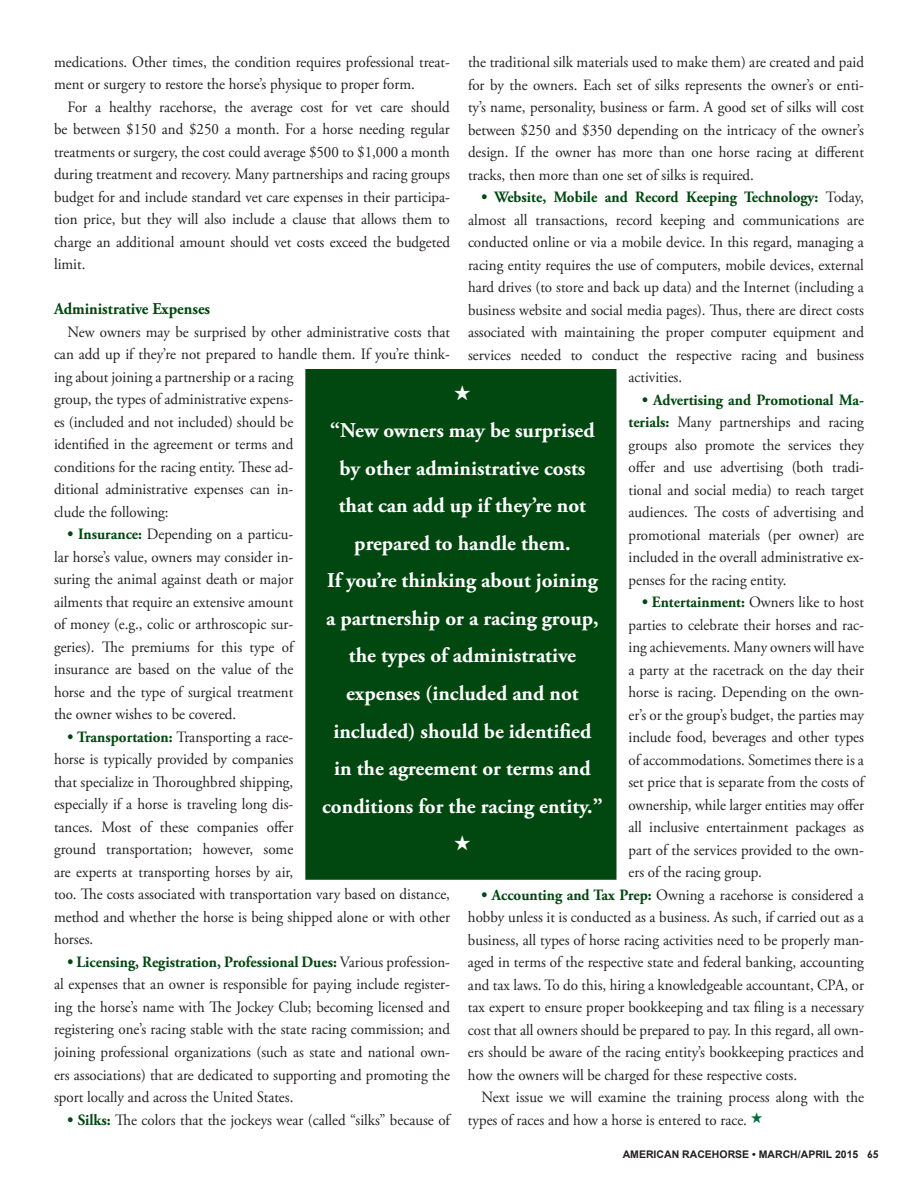
<style>
.page{position:relative;width:918px;height:1188px;background:#fff}
.page>*{position:absolute;margin:0;border:0;box-sizing:border-box;transform-origin:0 0}
.t1{font:700 21px/37.5px "Adobe Garamond Pro";color:#fff;text-align:center}
.t2{font:700 16.5px "Adobe Garamond Pro";color:#004710;scale:.95 1}
.t3{font:15.75px/22.5px "Adobe Garamond Pro";color:#231f20;text-align:justify;scale:.95 1}
.t4{font:700 15.75px "Adobe Garamond Pro";color:#004710;scale:.95 1}
.t5{font:700 10.5px "Arial";color:#231f20}
.s1{font-weight:700;color:#004710}
.s2{font-weight:400;color:#231f20}
.s3{color:#006e3a}
.s4{font-family:"Century Gothic"}
</style>
<div class="page">
<div style="left:306px;top:370px;width:310px;height:509px;background:#004710"></div>
<div style="left:305px;top:369px;width:311px;height:511px;border:2px solid #004710"></div>
<p class="t3" style="left:54px;top:51px;width:418px">medications. Other times, the condition requires professional treat&shy;ment or surgery to restore the horse’s physique to proper form.</p>
<p class="t3" style="left:54px;top:96px;width:418px;text-indent:13px">For a healthy racehorse, the average cost for vet care should be between $150 and $250 a month. For a horse needing regular treatments or surgery, the cost could average $500 to $1,000 a month during treatment and recovery. Many partnerships and racing groups budget for and include standard vet care expenses in their participa&shy;tion price, but they will also include a clause that allows them to charge an additional amount should vet costs exceed the budgeted limit.</p>
<p class="t2" style="left:54px;top:299px;width:166px">Administrative Expenses</p>
<p class="t3" style="left:54px;top:321px;width:418px;text-align:left;text-indent:13px">New owners may be surprised by other administrative costs that can add up if they’re not prepared to handle them. If you’re think&shy;ing about joining a partnership or a racing<br>group, the types of administrative expens-<br>es (included and not included) should be<br>identified in the agreement or terms and<br>conditions for the racing entity. These ad-<br>ditional administrative expenses can in-<br>clude the following:</p>
<p class="t3" style="left:54px;top:524px;width:253px;text-indent:13px"><span class="s1">• Insurance:</span> Depending on a particu&shy;lar horse’s value, owners may consider in&shy;suring the animal against death or major ailments that require an extensive amount of money (e.g., colic or arthroscopic sur&shy;geries). The premiums for this type of insurance are based on the value of the horse and the type of surgical treatment the owner wishes to be covered.</p>
<p class="t3" style="left:54px;top:726px;width:418px;text-align:left;text-indent:13px"><span class="s1">• Transportation:</span> Transporting a race-<br>horse is typically provided by companies<br>that specialize in Thoroughbred shipping,<br>especially if a horse is traveling long dis-<br>tances. Most of these companies offer<br>ground transportation; however, some<br>are experts at transporting horses by air,<br>too. The costs associated with transportation vary based on distance, method and whether the horse is being shipped alone or with other horses.</p>
<p class="t3" style="left:54px;top:951px;width:418px;text-indent:13px"><span class="s1">• Licensing, Registration, Professional Dues:</span> Various profession&shy;al expenses that an owner is responsible for paying include register&shy;ing the horse’s name with The Jockey Club; becoming licensed and registering one’s racing stable with the state racing commission; and joining professional organizations (such as state and national own&shy;ers associations) that are dedicated to supporting and promoting the sport locally and across the United States.</p>
<p class="t3" style="left:68px;top:1109px;width:404px"><span class="s1">• Silks:</span> The colors that the jockeys wear (called “silks” because of</p>
<p class="t3" style="left:468px;top:51px;width:418px">the traditional silk materials used to make them) are created and paid for by the owners. Each set of silks represents the owner’s or enti&shy;ty’s name, personality, business or farm. A good set of silks will cost between $250 and $350 depending on the intricacy of the owner’s design. If the owner has more than one horse racing at different tracks, then more than one set of silks is required.</p>
<p class="t4" style="left:481px;top:188px;width:404px">• Website, Mobile and Record Keeping Technology: <span class="s2">Today,</span></p>
<p class="t3" style="left:468px;top:209px;width:418px">almost all transactions, record keeping and communications are</p>
<p class="t3" style="left:468px;top:231px;width:418px">conducted online or via a mobile device. In this regard, managing a</p>
<p class="t3" style="left:468px;top:254px;width:418px">racing entity requires the use of computers, mobile devices, external</p>
<p class="t3" style="left:468px;top:276px;width:418px">hard drives (to store and back up data) and the Internet (including a</p>
<p class="t3" style="left:468px;top:299px;width:418px">business website and social media pages). Thus, there are direct costs</p>
<p class="t3" style="left:468px;top:321px;width:418px">associated with maintaining the proper computer equipment and</p>
<p class="t3" style="left:468px;top:344px;width:418px">services needed to conduct the respective racing and business</p>
<p class="t3" style="left:629px;top:366px;width:58px">activities.</p>
<p class="t3" style="left:629px;top:389px;width:249px;text-indent:13px"><span class="s1">• Advertising and Promotional Ma&shy;terials:</span> Many partnerships and racing groups also promote the services they offer and use advertising (both tradi&shy;tional and social media) to reach target audiences. The costs of advertising and promotional materials (per owner) are included in the overall administrative ex&shy;penses for the racing entity.</p>
<p class="t3" style="left:628px;top:591px;width:249px;text-indent:14px"><span class="s1">• Entertainment:</span> Owners like to host parties to celebrate their horses and rac&shy;ing achievements. Many owners will have a party at the racetrack on the day their horse is racing. Depending on the own&shy;er’s or the group’s budget, the parties may include food, beverages and other types of accommodations. Sometimes there is a set price that is separate from the costs of ownership, while larger entities may offer all inclusive entertainment packages as part of the services provided to the own&shy;ers of the racing group.</p>
<p class="t3" style="left:468px;top:884px;width:418px;text-indent:13px"><span class="s1">• Accounting and Tax Prep:</span> Owning a racehorse is considered a hobby unless it is conducted as a business. As such, if carried out as a business, all types of horse racing activities need to be properly man&shy;aged in terms of the respective state and federal banking, accounting and tax laws. To do this, hiring a knowledgeable accountant, CPA, or tax expert to ensure proper bookkeeping and tax filing is a necessary cost that all owners should be prepared to pay. In this regard, all own&shy;ers should be aware of the racing entity’s bookkeeping practices and how the owners will be charged for these respective costs.</p>
<p class="t3" style="left:468px;top:1087px;width:418px;text-indent:13px">Next issue we will examine the training process along with the types of races and how a horse is entered to race. <span class="s3">★</span></p>
<p class="t1" style="left:322px;top:412px;width:282px">“New owners may be surprised by other administrative costs that can add up if they’re not prepared to handle them.<br>If you’re thinking about joining a partnership or a racing group, the types of administrative expenses (included and not included) should be identified in the agreement or terms and conditions for the racing entity.”</p>
<p class="t5" style="left:623px;top:1147px;width:76px">AMERICAN RACE</p>
<p class="t5" style="left:712px;top:1147px;width:168px">HORSE • MARCH/APRIL 2015 <span class="s4">65</span></p>
</div>
